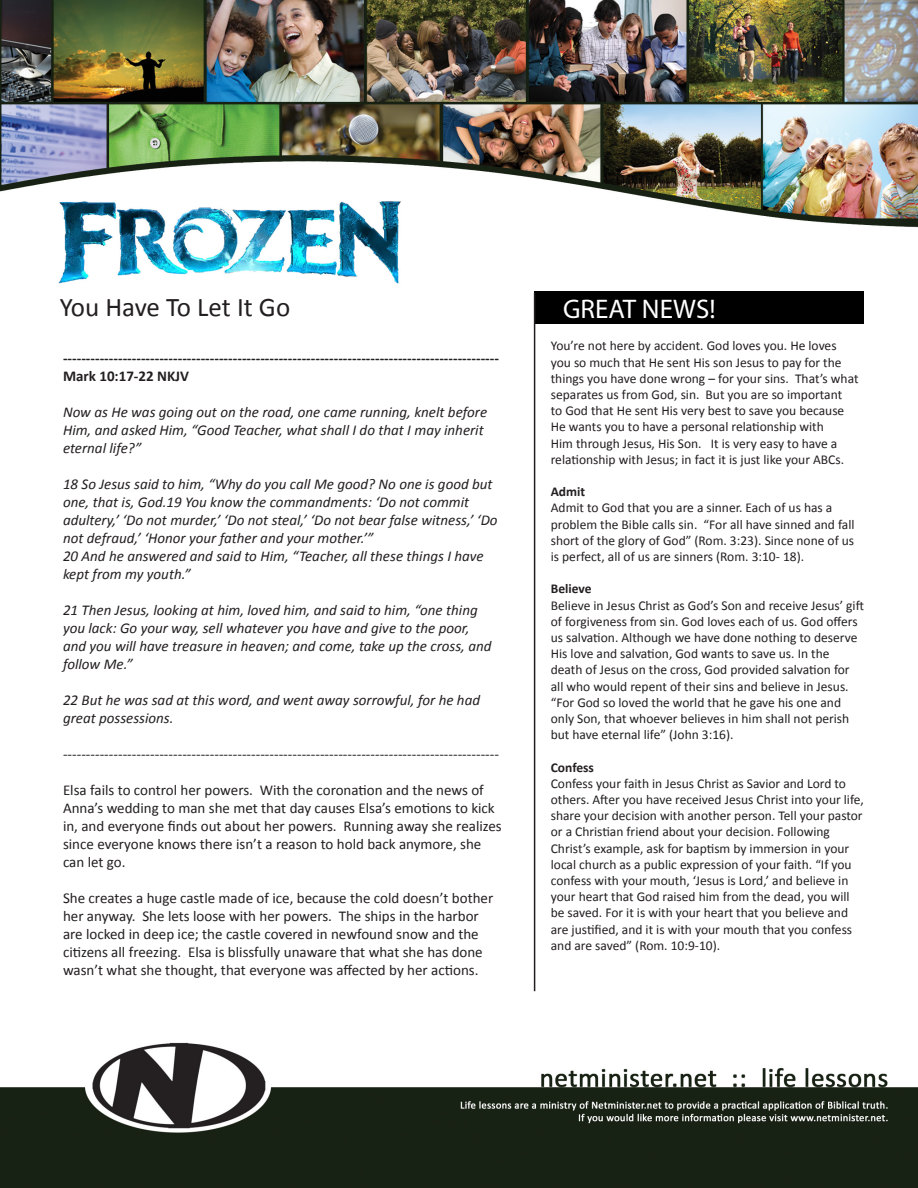
<style>
.page{position:relative;width:918px;height:1188px;background:#fff}
.page>*{position:absolute;margin:0;border:0;box-sizing:border-box;transform-origin:0 0}
.t1{font:27px "Calibri";letter-spacing:-.005em;color:#231f20}
.t2{font:27px "Myriad Pro";color:#fff}
.t3{font:italic 15px/18px "Calibri";color:#231f20}
.t4{font:15px/18px "Calibri";color:#231f20}
.t5{font:700 15px "Calibri";color:#231f20}
.t6{font:13.5px/16.2px "Calibri";color:#231f20}
.t7{font:700 13.5px "Calibri";color:#231f20}
</style>
<div class="page">
<img style="left:0;top:0;width:918px;height:1188px">
<div style="left:535px;top:292px;width:329px;height:32px;background:#000"></div>
<hr style="left:534px;top:293px;width:1px;height:698px;background:#231f20">
<img style="left:54px;top:193px;width:356px;height:102px">
<p class="t1" style="left:60px;top:290px;width:232px">You Have To Let It Go</p>
<p class="t2" style="left:563px;top:292px;width:154px">GREAT NEWS!</p>
<p class="t5" style="left:63px;top:349px;width:438px">-----------------------------------------------------------------------------------------------</p>
<p class="t5" style="left:63px;top:367px;width:128px">Mark 10:17-22 NKJV</p>
<p class="t3" style="left:63px;top:403px;width:426px">Now as He was going out on the road, one came running, knelt before<br>Him, and asked Him, “Good Teacher, what shall I do that I may inherit eternal life?”</p>
<p class="t3" style="left:63px;top:475px;width:436px">18 So Jesus said to him, “Why do you call Me good? No one is good but one, that is, God.19 You know the commandments: ‘Do not commit adultery,’ ‘Do not murder,’ ‘Do not steal,’ ‘Do not bear false witness,’ ‘Do not defraud,’ ‘Honor your father and your mother.’”</p>
<p class="t3" style="left:63px;top:547px;width:422px">20 And he answered and said to Him, “Teacher, all these things I have kept from my youth.”</p>
<p class="t3" style="left:63px;top:601px;width:430px">21 Then Jesus, looking at him, loved him, and said to him, “one thing you lack: Go your way, sell whatever you have and give to the poor, and you will have treasure in heaven; and come, take up the cross, and follow Me.”</p>
<p class="t3" style="left:63px;top:691px;width:419px">22 But he was sad at this word, and went away sorrowful, for he had great possessions.</p>
<p class="t4" style="left:63px;top:745px;width:438px">-----------------------------------------------------------------------------------------------</p>
<p class="t4" style="left:63px;top:781px;width:440px">Elsa fails to control her powers. With the coronation and the news of Anna’s wedding to man she met that day causes Elsa’s emotions to kick in, and everyone finds out about her powers. Running away she realizes since everyone knows there isn’t a reason to hold back anymore, she can let go.</p>
<p class="t4" style="left:63px;top:889px;width:432px">She creates a huge castle made of ice, because the cold doesn’t bother her anyway. She lets loose with her powers. The ships in the harbor are locked in deep ice; the castle covered in newfound snow and the citizens all freezing. Elsa is blissfully unaware that what she has done wasn’t what she thought, that everyone was affected by her actions.</p>
<p class="t6" style="left:551px;top:338px;width:309px">You’re not here by accident. God loves you. He loves you so much that He sent His son Jesus to pay for the things you have done wrong – for your sins. That’s what separates us from God, sin. But you are so important<br>to God that He sent His very best to save you because He wants you to have a personal relationship with<br>Him through Jesus, His Son. It is very easy to have a relationship with Jesus; in fact it is just like your ABCs.</p>
<p class="t7" style="left:551px;top:483px;width:36px">Admit</p>
<p class="t6" style="left:551px;top:500px;width:305px">Admit to God that you are a sinner. Each of us has a problem the Bible calls sin. “For all have sinned and fall short of the glory of God” (Rom. 3:23). Since none of us is perfect, all of us are sinners (Rom. 3:10- 18).</p>
<p class="t7" style="left:551px;top:580px;width:42px">Believe</p>
<p class="t6" style="left:551px;top:597px;width:315px">Believe in Jesus Christ as God’s Son and receive Jesus’ gift of forgiveness from sin. God loves each of us. God offers us salvation. Although we have done nothing to deserve His love and salvation, God wants to save us. In the death of Jesus on the cross, God provided salvation for all who would repent of their sins and believe in Jesus. “For God so loved the world that he gave his one and only Son, that whoever believes in him shall not perish but have eternal life” (John 3:16).</p>
<p class="t7" style="left:551px;top:758px;width:45px">Confess</p>
<p class="t6" style="left:551px;top:775px;width:315px">Confess your faith in Jesus Christ as Savior and Lord to others. After you have received Jesus Christ into your life, share your decision with another person. Tell your pastor or a Christian friend about your decision. Following Christ’s example, ask for baptism by immersion in your local church as a public expression of your faith. “If you confess with your mouth, ‘Jesus is Lord,’ and believe in your heart that God raised him from the dead, you will be saved. For it is with your heart that you believe and are justified, and it is with your mouth that you confess and are saved” (Rom. 10:9-10).</p>
</div>
